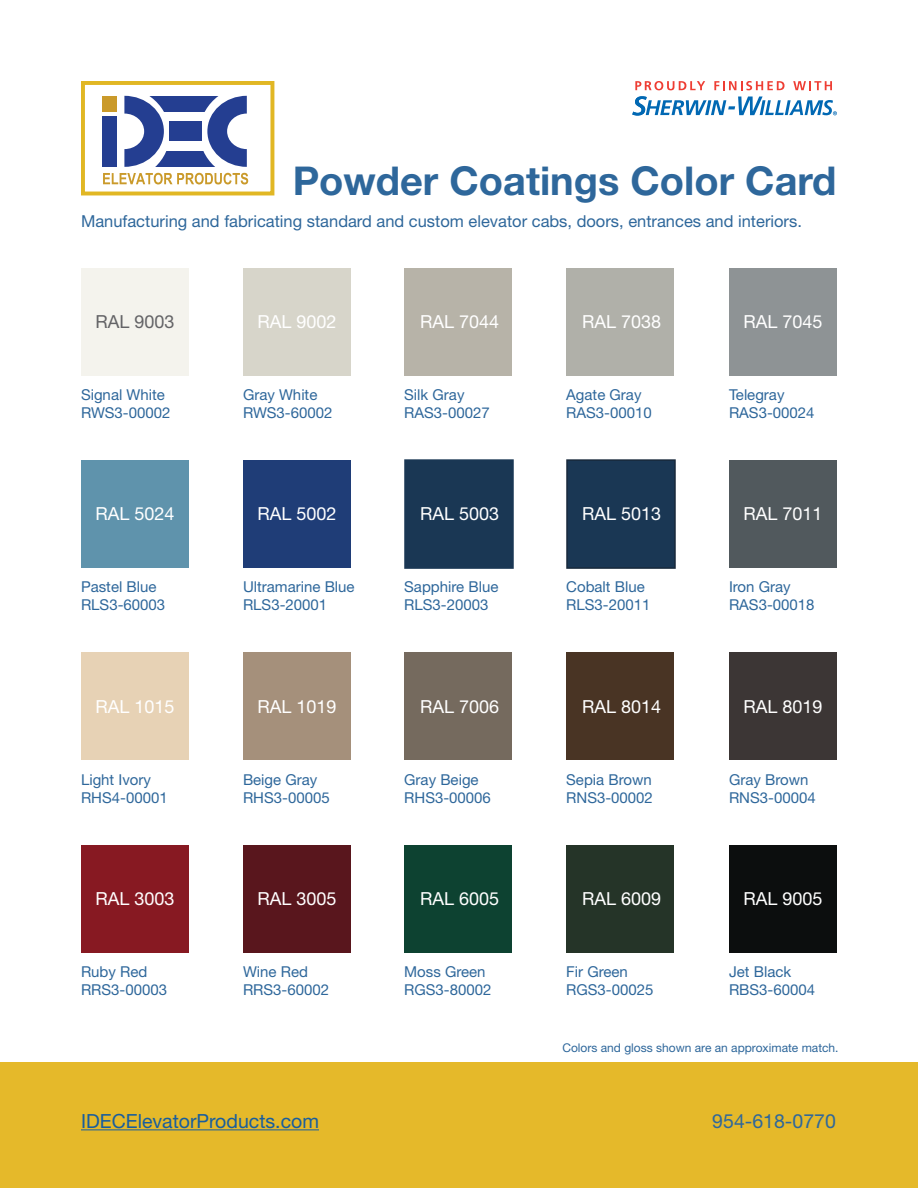
<style>
.page{position:relative;width:918px;height:1188px;background:#fff}
.page>*{position:absolute;margin:0;border:0;box-sizing:border-box;transform-origin:0 0}
.t1{font:700 39.75px "Helvetica Neue LT Std";color:#2e679b}
.t2{font:19.5px "Helvetica Neue LT Std";color:#175d9e}
.t3{font:19.5px "Helvetica Neue LT Std";color:#2e679b}
.t4{font:18px "Helvetica Neue LT Std";color:#fff}
.t5{font:18px "Helvetica Neue LT Std";color:#636366}
.t6{font:16.5px "Helvetica Neue LT Std";color:#2e679b}
.t7{font:15px/18px "Helvetica Neue LT Std";color:#2e679b}
.t8{font:12px "Helvetica Neue LT Std";color:#2e679b}
</style>
<div class="page">
<div style="left:243px;top:460px;width:108px;height:108px;background:#1f3d77"></div>
<div style="left:405px;top:460px;width:108px;height:108px;background:#1a3754"></div>
<div style="left:404px;top:459px;width:110px;height:110px;border:2px solid #1a3754"></div>
<div style="left:567px;top:460px;width:108px;height:108px;background:#1a3754"></div>
<div style="left:566px;top:459px;width:110px;height:110px;border:2px solid #18293b"></div>
<div style="left:729px;top:460px;width:108px;height:108px;background:#51595d"></div>
<div style="left:243px;top:268px;width:108px;height:108px;background:#d7d5ca"></div>
<div style="left:404px;top:268px;width:108px;height:108px;background:#b7b3a8"></div>
<div style="left:566px;top:268px;width:108px;height:108px;background:#b0b0a9"></div>
<div style="left:729px;top:268px;width:108px;height:108px;background:#8e9395"></div>
<div style="left:81px;top:460px;width:108px;height:108px;background:#5f93ac"></div>
<div style="left:81px;top:652px;width:108px;height:108px;background:#e7d2b5"></div>
<div style="left:81px;top:845px;width:108px;height:108px;background:#871922"></div>
<div style="left:243px;top:652px;width:108px;height:108px;background:#a5907b"></div>
<div style="left:243px;top:845px;width:108px;height:108px;background:#59161d"></div>
<div style="left:404px;top:652px;width:108px;height:108px;background:#756a5e"></div>
<div style="left:404px;top:845px;width:108px;height:108px;background:#0d4231"></div>
<div style="left:566px;top:652px;width:108px;height:108px;background:#493424"></div>
<div style="left:566px;top:845px;width:108px;height:108px;background:#253428"></div>
<div style="left:729px;top:652px;width:108px;height:108px;background:#3c3635"></div>
<div style="left:729px;top:845px;width:108px;height:108px;background:#0c0e0e"></div>
<div style="left:81px;top:81px;width:193px;height:114px;border:4px solid #e1b724"></div>
<div style="left:102px;top:117px;width:14px;height:50px;background:#243e91"></div>
<div style="left:102px;top:96px;width:14px;height:16px;background:#ca9a2a"></div>
<svg style="left:103px;top:85px;width:148px;height:99px"></svg>
<div style="left:81px;top:268px;width:108px;height:108px;background:#f4f3ed"></div>
<div style="left:0;top:1063px;width:918px;height:125px;background:#e5b92a"></div>
<hr style="left:81px;top:1129px;width:238px;height:1px;background:#175d9e">
<svg style="left:632px;top:96px;width:205px;height:20px"></svg>
<svg style="left:635px;top:81px;width:70px;height:9px"></svg>
<svg style="left:714px;top:81px;width:71px;height:9px"></svg>
<svg style="left:793px;top:81px;width:39px;height:9px"></svg>
<h1 class="t1" style="left:293px;top:166px;width:545px">Powder Coatings Color Card</h1>
<p class="t6" style="left:81px;top:215px;width:722px">Manufacturing and fabricating standard and custom elevator cabs, doors, entrances and interiors.</p>
<p class="t5" style="left:95px;top:315px;width:81px">RAL 9003</p>
<p class="t4" style="left:257px;top:315px;width:81px">RAL 9002</p>
<p class="t4" style="left:420px;top:315px;width:81px">RAL 7044</p>
<p class="t4" style="left:582px;top:315px;width:81px">RAL 7038</p>
<p class="t4" style="left:743px;top:315px;width:81px">RAL 7045</p>
<p class="t7" style="left:81px;top:387px;width:91px">Signal White<br>RWS3-00002</p>
<p class="t7" style="left:243px;top:387px;width:91px">Gray White<br>RWS3-60002</p>
<p class="t7" style="left:404px;top:387px;width:87px">Silk Gray<br>RAS3-00027</p>
<p class="t7" style="left:566px;top:387px;width:87px">Agate Gray<br>RAS3-00010</p>
<p class="t7" style="left:729px;top:387px;width:87px">Telegray<br>RAS3-00024</p>
<p class="t4" style="left:95px;top:507px;width:81px">RAL 5024</p>
<p class="t4" style="left:257px;top:507px;width:81px">RAL 5002</p>
<p class="t4" style="left:420px;top:507px;width:81px">RAL 5003</p>
<p class="t4" style="left:582px;top:507px;width:81px">RAL 5013</p>
<p class="t4" style="left:743px;top:507px;width:81px">RAL 7011</p>
<p class="t7" style="left:81px;top:579px;width:86px">Pastel Blue<br>RLS3-60003</p>
<p class="t7" style="left:243px;top:579px;width:113px">Ultramarine Blue<br>RLS3-20001</p>
<p class="t7" style="left:404px;top:579px;width:96px">Sapphire Blue<br>RLS3-20003</p>
<p class="t7" style="left:566px;top:579px;width:86px">Cobalt Blue<br>RLS3-20011</p>
<p class="t7" style="left:729px;top:579px;width:87px">Iron Gray<br>RAS3-00018</p>
<p class="t4" style="left:95px;top:700px;width:81px">RAL 1015</p>
<p class="t4" style="left:257px;top:700px;width:81px">RAL 1019</p>
<p class="t4" style="left:420px;top:700px;width:81px">RAL 7006</p>
<p class="t4" style="left:582px;top:700px;width:81px">RAL 8014</p>
<p class="t4" style="left:743px;top:700px;width:81px">RAL 8019</p>
<p class="t7" style="left:81px;top:771px;width:88px">Light Ivory<br>RHS4-00001</p>
<p class="t7" style="left:243px;top:771px;width:88px">Beige Gray<br>RHS3-00005</p>
<p class="t7" style="left:404px;top:771px;width:88px">Gray Beige<br>RHS3-00006</p>
<p class="t7" style="left:566px;top:771px;width:88px">Sepia Brown<br>RNS3-00002</p>
<p class="t7" style="left:729px;top:771px;width:88px">Gray Brown<br>RNS3-00004</p>
<p class="t4" style="left:95px;top:892px;width:81px">RAL 3003</p>
<p class="t4" style="left:257px;top:892px;width:81px">RAL 3005</p>
<p class="t4" style="left:420px;top:892px;width:81px">RAL 6005</p>
<p class="t4" style="left:582px;top:892px;width:81px">RAL 6009</p>
<p class="t4" style="left:743px;top:892px;width:81px">RAL 9005</p>
<p class="t7" style="left:81px;top:964px;width:88px">Ruby Red<br>RRS3-00003</p>
<p class="t7" style="left:243px;top:964px;width:88px">Wine Red<br>RRS3-60002</p>
<p class="t7" style="left:404px;top:964px;width:89px">Moss Green<br>RGS3-80002</p>
<p class="t7" style="left:566px;top:964px;width:89px">Fir Green<br>RGS3-00025</p>
<p class="t7" style="left:729px;top:964px;width:88px">Jet Black<br>RBS3-60004</p>
<p class="t8" style="left:562px;top:1043px;width:278px">Colors and gloss shown are an approximate match.</p>
<h2 class="t2" style="left:81px;top:1114px;width:239px">IDECElevatorProducts.com</h2>
<h2 class="t3" style="left:712px;top:1114px;width:125px">954-618-0770</h2>
</div>
